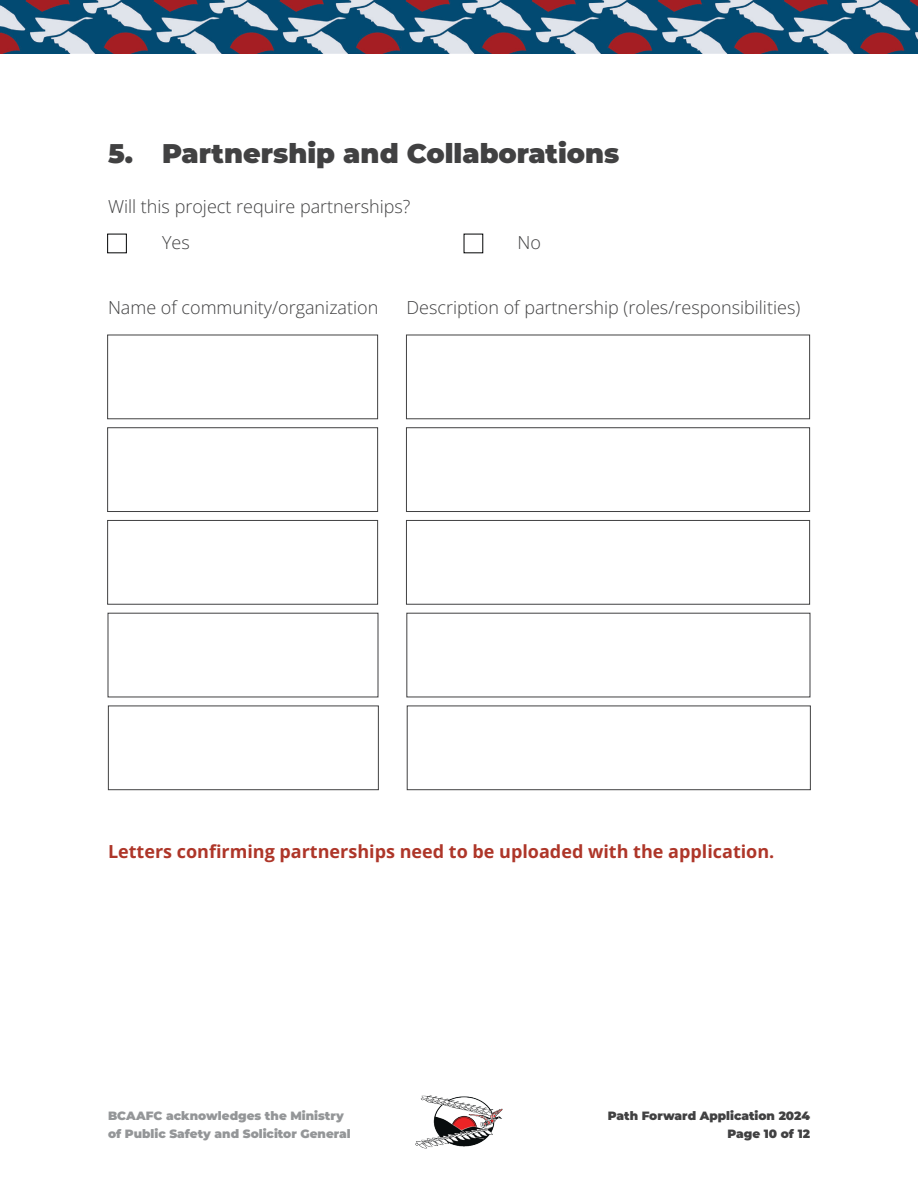
<style>
.page{position:relative;width:918px;height:1188px;background:#fff}
.page>*{position:absolute;margin:0;border:0;box-sizing:border-box;transform-origin:0 0}
.t1{font:900 27px "Montserrat";color:#414142}
.t2{font:18px/36px "Open Sans";color:#414142}
.t3{font:700 18px "Open Sans";color:#ae3629}
.t4{font:900 12px/18px "Montserrat";color:#949698}
.t5{font:900 12px/18px "Montserrat";color:#414142;text-align:right}
</style>
<div class="page">
<img style="left:0;top:0;width:918px;height:54px">
<img style="left:415px;top:1095px;width:88px;height:54px">
<div style="left:107px;top:335px;width:271px;height:84px;border:1px solid #414142"></div>
<div style="left:406px;top:335px;width:404px;height:84px;border:1px solid #414142"></div>
<div style="left:107px;top:427px;width:271px;height:85px;border:1px solid #414142"></div>
<div style="left:406px;top:427px;width:404px;height:85px;border:1px solid #414142"></div>
<div style="left:107px;top:520px;width:271px;height:85px;border:1px solid #414142"></div>
<div style="left:406px;top:520px;width:404px;height:85px;border:1px solid #414142"></div>
<div style="left:107px;top:234px;width:20px;height:19px;background:#fff;border:1px solid #020304"></div>
<div style="left:108px;top:613px;width:270px;height:84px;border:1px solid #414142"></div>
<div style="left:406px;top:613px;width:404px;height:84px;border:1px solid #414142"></div>
<div style="left:108px;top:706px;width:271px;height:84px;border:1px solid #414142"></div>
<div style="left:407px;top:706px;width:404px;height:84px;border:1px solid #414142"></div>
<h1 class="t1" style="left:108px;top:137px;width:513px">5. Partnership and Collaborations</h1>
<p class="t2" style="left:162px;top:188px;width:250px;text-indent:-54px">Will this project require partnerships?<br>Yes</p>
<p class="t2" style="left:518px;top:224px;width:25px">No</p>
<p class="t2" style="left:108px;top:289px;width:272px">Name of community/organization</p>
<p class="t2" style="left:407px;top:289px;width:395px">Description of partnership (roles/responsibilities)</p>
<p class="t3" style="left:108px;top:839px;width:668px">Letters confirming partnerships need to be uploaded with the application.</p>
<p class="t4" style="left:108px;top:1107px;width:244px">BCAAFC acknowledges the Ministry of Public Safety and Solicitor General</p>
<p class="t5" style="left:608px;top:1107px;width:204px">Path Forward Application 2024<br>Page 10 of 12</p>
</div>
